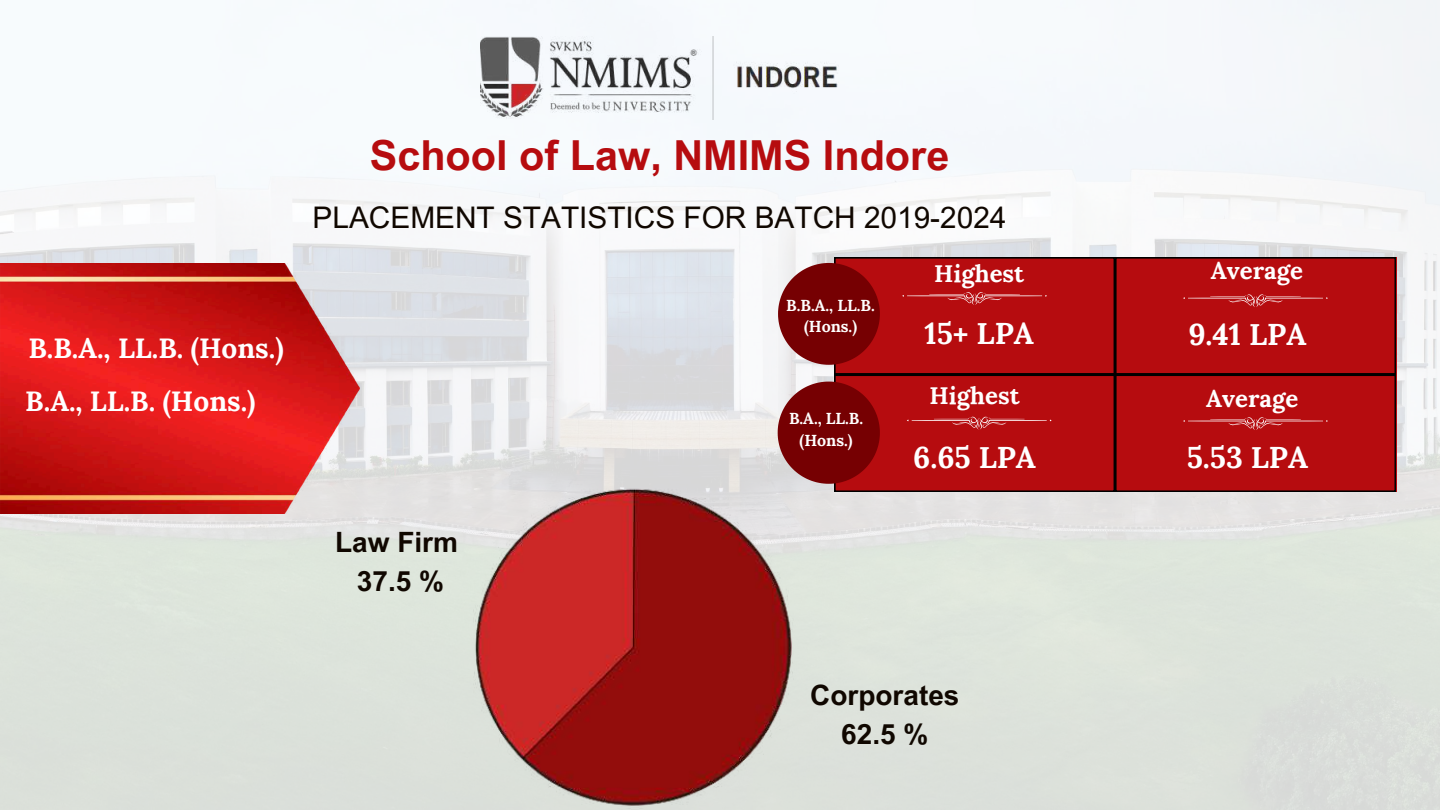
<style>
.page{position:relative;width:1440px;height:810px;background:#fff}
.page>*{position:absolute;margin:0;border:0;box-sizing:border-box;transform-origin:0 0}
.t1{font:700 41.4px "Arial MT Pro";color:#b60c0f}
.t2{font:700 30px "Lora";color:#fff}
.t3{font:29.8px "Arial MT Pro";color:#100700}
.t4{font:700 28px "Lora";color:#fff}
.t5{font:700 28px/39px "Arial MT Pro";color:#100700;text-align:center}
.t6{font:700 24px "Lora";color:#fff}
.t7{font:700 16px/21.8px "Lora";color:#fff;text-align:center}
</style>
<div class="page">
<img style="left:0;top:0;width:1440px;height:810px">
<img style="left:473px;top:472px;width:321px;height:338px">
<img style="left:480px;top:37px;width:359px;height:83px">
<img style="left:0;top:263px;width:359px;height:251px">
<svg style="left:778px;top:257px;width:618px;height:235px;background:#aa1215"></svg>
<p class="t4" style="left:28px;top:330px;width:257px">B.B.A., LL.B. (Hons.)</p>
<p class="t4" style="left:25px;top:383px;width:232px">B.A., LL.B. (Hons.)</p>
<h1 class="t1" style="left:370px;top:140px;width:581px">School of Law, NMIMS Indore</h1>
<p class="t3" style="left:313px;top:207px;width:695px">PLACEMENT STATISTICS FOR BATCH 2019-2024</p>
<p class="t7" style="left:786px;top:294px;width:90px">B.B.A., LL.B. (Hons.)</p>
<p class="t6" style="left:934px;top:258px;width:91px">Highest</p>
<p class="t2" style="left:925px;top:314px;width:111px">15+ LPA</p>
<p class="t6" style="left:1211px;top:255px;width:94px">Average</p>
<p class="t2" style="left:1188px;top:315px;width:120px">9.41 LPA</p>
<p class="t5" style="left:335px;top:526px;width:124px">Law Firm<br>37.5 %</p>
<p class="t7" style="left:789px;top:408px;width:76px">B.A., LL.B. (Hons.)</p>
<p class="t6" style="left:930px;top:380px;width:91px">Highest</p>
<p class="t6" style="left:1206px;top:383px;width:94px">Average</p>
<p class="t2" style="left:913px;top:438px;width:124px">6.65 LPA</p>
<p class="t2" style="left:1187px;top:438px;width:123px">5.53 LPA</p>
<p class="t5" style="left:810px;top:679px;width:151px">Corporates<br>62.5 %</p>
</div>
